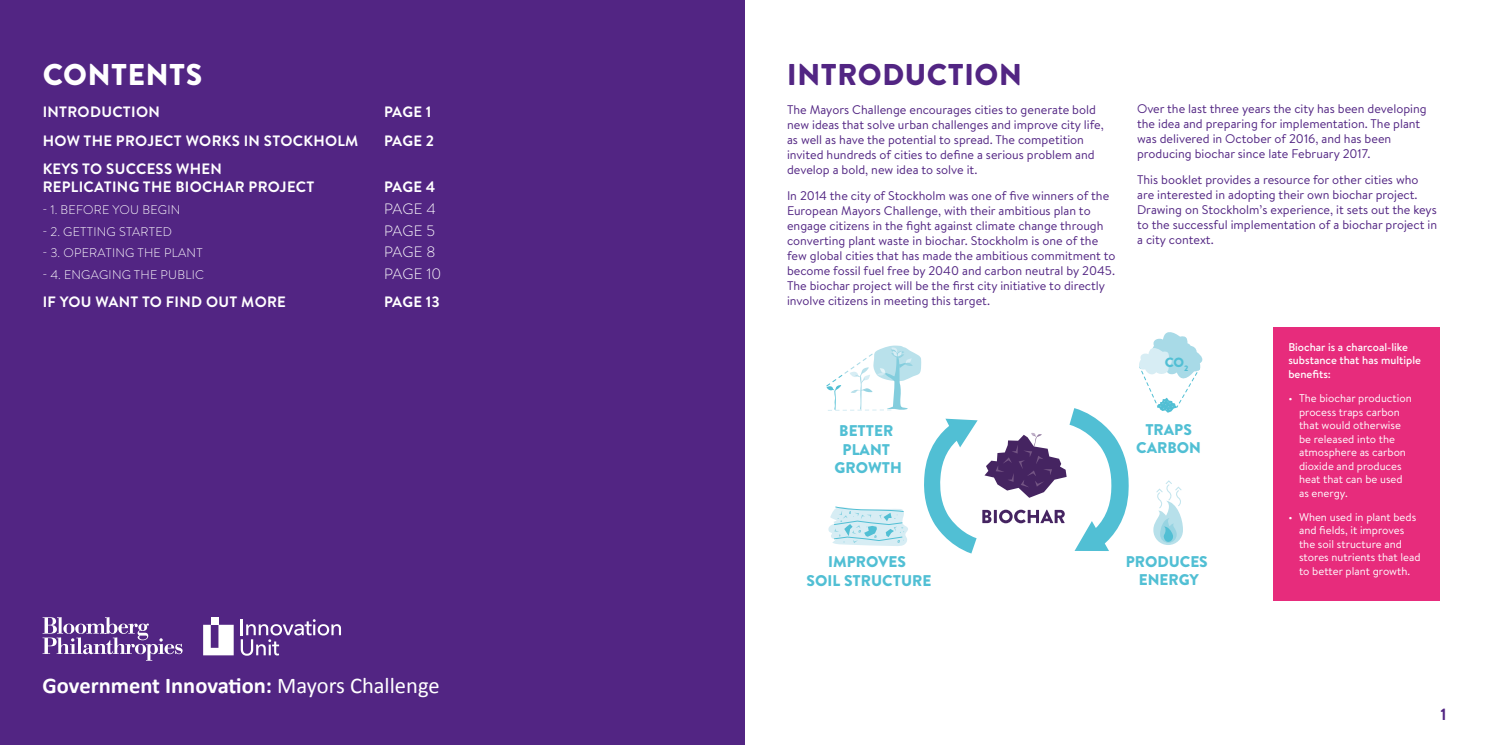
<style>
.page{position:relative;width:1489px;height:745px;background:#fff}
.page>*{position:absolute;margin:0;border:0;box-sizing:border-box;transform-origin:0 0}
.t1{font:900 30px "Brandon Text";letter-spacing:.02em;color:#522583}
.t2{font:900 30px "Brandon Text";letter-spacing:.02em;color:#fff}
.t3{font:700 22.5px "Calibri";color:#fff}
.t4{font:700 16.25px "Brandon Text";color:#522583}
.t5{font:900 15.5px/18.6px "Brandon Text";color:#51bfd4;text-align:center}
.t6{font:700 15px/18px "Brandon Text";letter-spacing:.02em;color:#fff}
.t7{font:300 15px "Brandon Text";letter-spacing:.01em;color:#fff}
.t8{font:900 13.38px "Brandon Text";color:#51bfd4}
.t9{font:12.5px/15px "Brandon Text";color:#522583}
.t10{font:300 12.5px "Brandon Text";letter-spacing:.02em;color:#fff}
.t11{font:11.25px/13.5px "Brandon Text";color:#fff}
.t12{font:500 11.25px/13.5px "Brandon Text";color:#fff}
.s1{font-weight:400}
</style>
<div class="page">
<div style="left:1273px;top:327px;width:166px;height:273px;background:#e72c7c"></div>
<svg style="left:1153px;top:480px;width:30px;height:64px"></svg>
<svg style="left:1139px;top:332px;width:64px;height:80px"></svg>
<svg style="left:826px;top:345px;width:303px;height:208px"></svg>
<div style="left:0;top:0;width:744px;height:744px;background:#522583"></div>
<div style="left:211px;top:616px;width:7px;height:8px;background:#fff"></div>
<svg style="left:241px;top:619px;width:100px;height:36px"></svg>
<svg style="left:203px;top:624px;width:31px;height:31px"></svg>
<svg style="left:43px;top:617px;width:139px;height:43px"></svg>
<h1 class="t2" style="left:43px;top:53px;width:161px">CONTENTS</h1>
<p class="t6" style="left:43px;top:102px;width:119px">INTRODUCTION</p>
<p class="t6" style="left:384px;top:102px;width:49px">PAGE 1</p>
<p class="t6" style="left:43px;top:131px;width:317px">HOW THE PROJECT WORKS IN STOCKHOLM</p>
<p class="t6" style="left:384px;top:131px;width:52px">PAGE 2</p>
<p class="t6" style="left:43px;top:160px;width:273px">KEYS TO SUCCESS WHEN<br>REPLICATING THE BIOCHAR PROJECT</p>
<p class="t6" style="left:384px;top:178px;width:53px">PAGE 4</p>
<p class="t10" style="left:43px;top:201px;width:139px">- 1. BEFORE YOU BEGIN</p>
<p class="t7" style="left:384px;top:198px;width:53px">PAGE 4</p>
<p class="t10" style="left:43px;top:222px;width:131px">- 2. GETTING STARTED</p>
<p class="t7" style="left:384px;top:220px;width:52px">PAGE 5</p>
<p class="t10" style="left:43px;top:244px;width:162px">- 3. OPERATING THE PLANT</p>
<p class="t7" style="left:384px;top:241px;width:53px">PAGE 8</p>
<p class="t10" style="left:43px;top:266px;width:163px">- 4. ENGAGING THE PUBLIC</p>
<p class="t7" style="left:384px;top:263px;width:59px">PAGE 10</p>
<p class="t6" style="left:43px;top:292px;width:245px">IF YOU WANT TO FIND OUT MORE</p>
<p class="t6" style="left:384px;top:292px;width:57px">PAGE 13</p>
<h2 class="t3" style="left:43px;top:671px;width:398px">Government Innovation: <span class="s1">Mayors Challenge</span></h2>
<h1 class="t1" style="left:787px;top:53px;width:236px">INTRODUCTION</h1>
<p class="t9" style="left:787px;top:102px;width:318px">The Mayors Challenge encourages cities to generate bold new ideas that solve urban challenges and improve city life, as well as have the potential to spread. The competition invited hundreds of cities to define a serious problem and develop a bold, new idea to solve it.</p>
<p class="t9" style="left:787px;top:187px;width:330px">In 2014 the city of Stockholm was one of five winners of the European Mayors Challenge, with their ambitious plan to engage citizens in the fight against climate change through converting plant waste in biochar. Stockholm is one of the few global cities that has made the ambitious commitment to become fossil fuel free by 2040 and carbon neutral by 2045.<br>The biochar project will be the first city initiative to directly involve citizens in meeting this target.</p>
<p class="t9" style="left:1137px;top:101px;width:291px">Over the last three years the city has been developing the idea and preparing for implementation. The plant was delivered in October of 2016, and has been producing biochar since late February 2017.</p>
<p class="t9" style="left:1137px;top:172px;width:301px">This booklet provides a resource for other cities who are interested in adopting their own biochar project.<br>Drawing on Stockholm’s experience, it sets out the keys to the successful implementation of a biochar project in a city context.</p>
<p class="t5" style="left:834px;top:421px;width:69px">BETTER<br>PLANT<br>GROWTH</p>
<p class="t5" style="left:806px;top:551px;width:126px">IMPROVES<br>SOIL STRUCTURE</p>
<p class="t8" style="left:1164px;top:352px;width:25px">CO<sub>2</sub></p>
<p class="t5" style="left:1136px;top:419px;width:66px">TRAPS<br>CARBON</p>
<p class="t5" style="left:1125px;top:551px;width:84px">PRODUCES<br>ENERGY</p>
<p class="t12" style="left:1288px;top:340px;width:134px">Biochar is a charcoal-like substance that has multiple benefits:</p>
<p class="t11" style="left:1298px;top:391px;width:114px;text-indent:-11px">• The biochar production process traps carbon that would otherwise be released into the atmosphere as carbon dioxide and produces heat that can be used as energy.</p>
<p class="t11" style="left:1298px;top:509px;width:123px;text-indent:-11px">• When used in plant beds and fields, it improves the soil structure and stores nutrients that lead to better plant growth.</p>
<h3 class="t4" style="left:1440px;top:702px;width:8px">1</h3>
</div>
